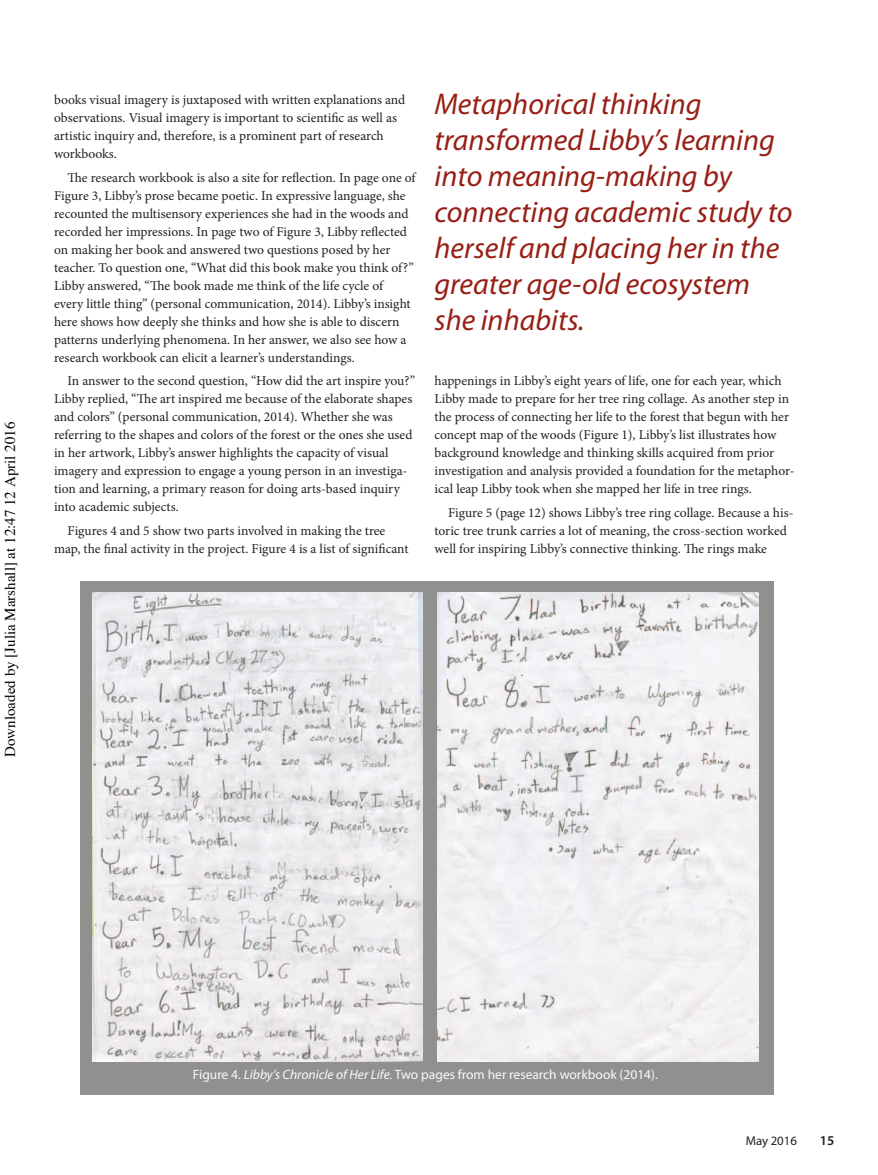
<style>
.page{position:relative;width:878px;height:1175px;background:#fff}
.page>*{position:absolute;margin:0;border:0;box-sizing:border-box;transform-origin:0 0}
.t1{font:italic 30px/36px "Myriad Pro";color:#971f15}
.t2{font:15px "Times";color:#000}
.t3{font:13.5px/18px "Minion Pro";color:#231f20}
.t4{font:13.5px "Myriad Pro";color:#f9f9fc}
.t5{font:600 13.5px "Myriad Pro";color:#231f20}
.t6{font:12.75px "Myriad Pro";color:#231f20}
.s1{font-style:italic}
</style>
<div class="page">
<div style="left:80px;top:581px;width:693px;height:514px;background:#90918e"></div>
<img style="left:92px;top:592px;width:330px;height:469px">
<img style="left:438px;top:592px;width:320px;height:469px">
<p class="t2" style="left:4px;top:757px;width:336px;rotate:-90deg">Downloaded by [Julia Marshall] at 12:47 12 April 2016</p>
<p class="t3" style="left:54px;top:91px;width:353px">books visual imagery is juxtaposed with written explanations and observations. Visual imagery is important to scientific as well as artistic inquiry and, therefore, is a prominent part of research workbooks.</p>
<p class="t3" style="left:54px;top:168px;width:363px;text-indent:14px">The research workbook is also a site for reflection. In page one of Figure 3, Libby’s prose became poetic. In expressive language, she recounted the multisensory experiences she had in the woods and recorded her impressions. In page two of Figure 3, Libby reflected on making her book and answered two questions posed by her teacher. To question one, “What did this book make you think of?” Libby answered, “The book made me think of the life cycle of every little thing” (personal communication, 2014). Libby’s insight here shows how deeply she thinks and how she is able to discern patterns underlying phenomena. In her answer, we also see how a research workbook can elicit a learner’s understandings.</p>
<p class="t3" style="left:54px;top:372px;width:362px;text-indent:14px">In answer to the second question, “How did the art inspire you?” Libby replied, “The art inspired me because of the elaborate shapes and colors” (personal communication, 2014). Whether she was referring to the shapes and colors of the forest or the ones she used in her artwork, Libby’s answer highlights the capacity of visual imagery and expression to engage a young person in an investiga&shy;tion and learning, a primary reason for doing arts-based inquiry into academic subjects.</p>
<p class="t3" style="left:54px;top:521px;width:356px;text-indent:14px">Figures 4 and 5 show two parts involved in making the tree map, the final activity in the project. Figure 4 is a list of significant</p>
<h1 class="t1" style="left:434px;top:85px;width:359px">Metaphorical thinking transformed Libby’s learning into meaning-making by connecting academic study to herself and placing her in the greater age-old ecosystem she inhabits.</h1>
<p class="t3" style="left:434px;top:372px;width:361px">happenings in Libby’s eight years of life, one for each year, which Libby made to prepare for her tree ring collage. As another step in the process of connecting her life to the forest that begun with her concept map of the woods (Figure 1), Libby’s list illustrates how background knowledge and thinking skills acquired from prior investigation and analysis provided a foundation for the metaphor&shy;ical leap Libby took when she mapped her life in tree rings.</p>
<p class="t3" style="left:434px;top:503px;width:360px;text-indent:14px">Figure 5 (page 12) shows Libby’s tree ring collage. Because a his&shy;toric tree trunk carries a lot of meaning, the cross-section worked well for inspiring Libby’s connective thinking. The rings make</p>
<p class="t4" style="left:193px;top:1065px;width:466px">Figure 4. <span class="s1">Libby’s Chronicle of Her Life.</span> Two pages from her research workbook (2014).</p>
<p class="t6" style="left:745px;top:1132px;width:53px">May 2016</p>
<p class="t5" style="left:820px;top:1131px;width:16px">15</p>
</div>
